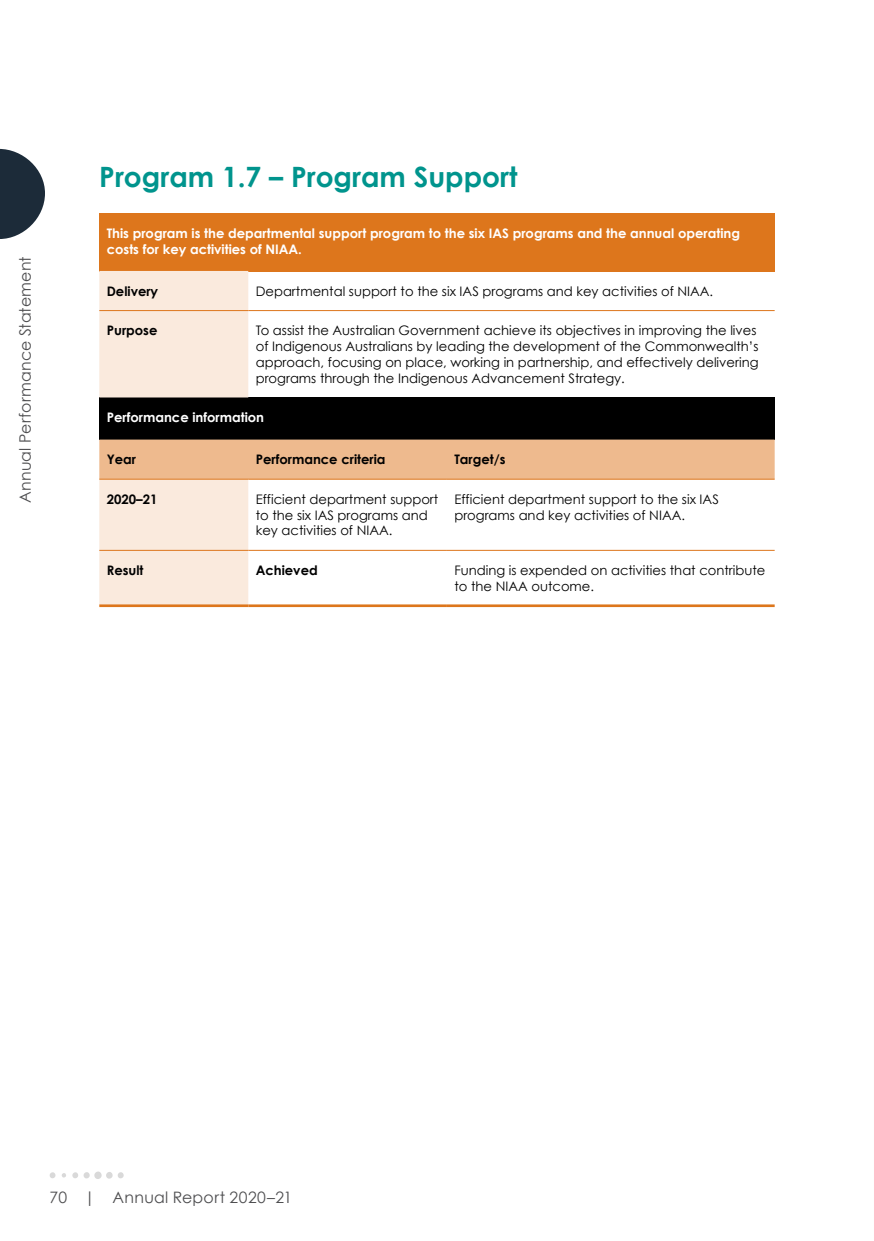
<style>
.page{position:relative;width:874px;height:1241px;background:#fff}
.page>*{position:absolute;margin:0;border:0;box-sizing:border-box;transform-origin:0 0}
.t1{font:700 28px "Century Gothic";color:#00948d}
.t2{font:15.75px "Century Gothic";letter-spacing:.015em;color:#4d4d4f}
.Table_text{font:13.12px/15.8px "Century Gothic";color:#000}
.Table_text_white{font:700 13.12px/15.8px "Century Gothic";color:#fff}
.Table_text-2{font:700 13.12px "Century Gothic";color:#000}
.Table_text_white_2{font:700 13.12px "Century Gothic";color:#fff}
</style>
<div class="page">
<svg style="left:62px;top:1173px;width:4px;height:4px"></svg>
<svg style="left:72px;top:1171px;width:6px;height:7px"></svg>
<svg style="left:49px;top:1171px;width:7px;height:7px"></svg>
<div style="left:83px;top:1171px;width:7px;height:7px;background:#d9d9d9;border-radius:3px"></div>
<div style="left:106px;top:1171px;width:7px;height:7px;background:#d9d9d9;border-radius:3px"></div>
<svg style="left:117px;top:1171px;width:7px;height:7px"></svg>
<svg style="left:94px;top:1171px;width:8px;height:8px"></svg>
<svg style="left:0;top:149px;width:45px;height:90px"></svg>
<div style="left:99px;top:213px;width:675px;height:58px;background:#dd761c"></div>
<div style="left:99px;top:397px;width:675px;height:43px;background:#000"></div>
<div style="left:99px;top:271px;width:149px;height:126px;background:#faeadd"></div>
<hr style="left:248px;top:310px;width:526px;height:1px;background:#dd761c">
<hr style="left:99px;top:310px;width:149px;height:1px;background:#dd761c">
<svg style="left:99px;top:439px;width:675px;height:165px"></svg>
<hr style="left:248px;top:478px;width:198px;height:1px;background:#dd761c">
<hr style="left:446px;top:478px;width:328px;height:1px;background:#dd761c">
<hr style="left:99px;top:478px;width:149px;height:1px;background:#dd761c">
<hr style="left:99px;top:550px;width:149px;height:1px;background:#dd761c">
<hr style="left:248px;top:550px;width:198px;height:1px;background:#dd761c">
<hr style="left:446px;top:550px;width:328px;height:1px;background:#dd761c">
<hr style="left:99px;top:604px;width:149px;height:3px;background:#dd761c">
<hr style="left:248px;top:604px;width:198px;height:3px;background:#dd761c">
<hr style="left:446px;top:604px;width:328px;height:3px;background:#dd761c">
<p class="t2" style="left:15px;top:503px;width:248px;rotate:-90deg">Annual Performance Statement</p>
<h3 class="t1" style="left:99px;top:156px;width:419px">Program 1.7 – Program Support</h3>
<p class="Table_text_white" style="left:107px;top:224px;width:634px">This program is the departmental support program to the six IAS programs and the annual operating costs for key activities of NIAA.</p>
<p class="Table_text-2" style="left:107px;top:281px;width:53px">Delivery</p>
<p class="Table_text" style="left:255px;top:283px;width:459px">Departmental support to the six IAS programs and key activities of NIAA.</p>
<p class="Table_text-2" style="left:107px;top:320px;width:52px">Purpose</p>
<p class="Table_text" style="left:255px;top:322px;width:504px">To assist the Australian Government achieve its objectives in improving the lives of Indigenous Australians by leading the development of the Commonwealth’s approach, focusing on place, working in partnership, and effectively delivering programs through the Indigenous Advancement Strategy.</p>
<h4 class="Table_text_white_2" style="left:107px;top:407px;width:159px">Performance information</h4>
<p class="Table_text-2" style="left:107px;top:449px;width:31px">Year</p>
<p class="Table_text-2" style="left:255px;top:449px;width:131px">Performance criteria</p>
<p class="Table_text-2" style="left:454px;top:449px;width:53px">Target/s</p>
<p class="Table_text-2" style="left:107px;top:489px;width:52px">2020–21</p>
<p class="Table_text" style="left:255px;top:491px;width:184px">Efficient department support to the six IAS programs and key activities of NIAA.</p>
<p class="Table_text" style="left:454px;top:491px;width:266px">Efficient department support to the six IAS programs and key activities of NIAA.</p>
<p class="Table_text-2" style="left:107px;top:560px;width:38px">Result</p>
<p class="Table_text-2" style="left:255px;top:560px;width:63px">Achieved</p>
<p class="Table_text" style="left:454px;top:562px;width:312px">Funding is expended on activities that contribute to the NIAA outcome.</p>
<p class="t2" style="left:50px;top:1187px;width:244px">70 | Annual Report 2020–21</p>
</div>
